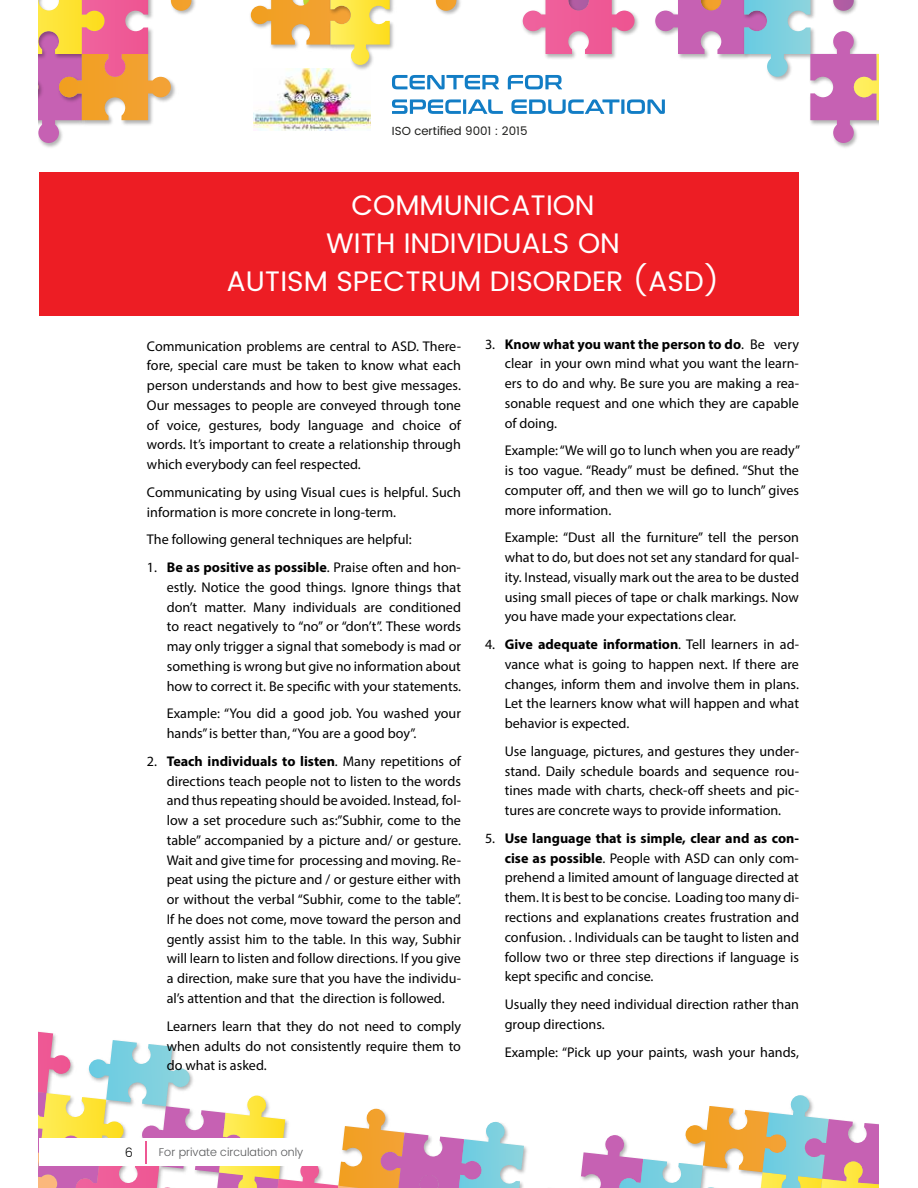
<style>
.page{position:relative;width:918px;height:1188px;background:#fff}
.page>*{position:absolute;margin:0;border:0;box-sizing:border-box;transform-origin:0 0}
.t1{font:28.2px/37.7px "Poppins";color:#fff;text-align:center}
.t2{font:14.1px/19.8px "Myriad Pro";color:#000;text-align:justify}
.t3{font:300 12.75px "Poppins";color:#000}
.t4{font:11.7px "Poppins";color:#1d1d1b}
.t5{font:300 11.25px "Poppins";color:#58595b}
.s1{font-weight:700}
</style>
<div class="page">
<svg style="left:39px;top:1032px;width:485px;height:156px"></svg>
<svg style="left:581px;top:1095px;width:298px;height:93px"></svg>
<svg style="left:39px;top:0;width:152px;height:143px"></svg>
<img style="left:836px;top:143px;width:18px;height:5px">
<svg style="left:251px;top:0;width:628px;height:143px"></svg>
<div style="left:39px;top:1139px;width:292px;height:27px;background:#fff"></div>
<hr style="left:145px;top:1141px;width:2px;height:22px;background:#ee5793">
<div style="left:39px;top:172px;width:760px;height:144px;background:#ed1d24"></div>
<p class="t4" style="left:392px;top:123px;width:137px">ISO certified 9001 : 2015</p>
<h1 class="t1" style="left:226px;top:188px;width:495px">COMMUNICATION<br>WITH INDIVIDUALS ON<br>AUTISM SPECTRUM DISORDER (ASD)</h1>
<p class="t2" style="left:147px;top:336px;width:316px">Communication problems are central to ASD. There&shy;fore, special care must be taken to know what each person understands and how to best give messages.<br>Our messages to people are conveyed through tone of voice, gestures, body language and choice of words. It’s important to create a relationship through which everybody can feel respected.</p>
<p class="t2" style="left:147px;top:482px;width:316px">Communicating by using Visual cues is helpful. Such information is more concrete in long-term.</p>
<p class="t2" style="left:147px;top:530px;width:266px">The following general techniques are helpful:</p>
<p class="t2" style="left:167px;top:557px;width:296px;text-indent:-20px">1. <span class="s1">Be as positive as possible</span>. Praise often and hon&shy;estly. Notice the good things. Ignore things that don’t matter. Many individuals are conditioned to react negatively to “no” or “don’t”. These words may only trigger a signal that somebody is mad or something is wrong but give no information about how to correct it. Be specific with your statements.</p>
<p class="t2" style="left:167px;top:704px;width:296px">Example: “You did a good job. You washed your hands” is better than, “You are a good boy”.</p>
<p class="t2" style="left:167px;top:751px;width:296px;text-indent:-20px">2. <span class="s1">Teach individuals to listen</span>. Many repetitions of directions teach people not to listen to the words and thus repeating should be avoided. Instead, fol&shy;low a set procedure such as:”Subhir, come to the table” accompanied by a picture and/ or gesture.<br>Wait and give time for processing and moving. Re&shy;peat using the picture and / or gesture either with or without the verbal “Subhir, come to the table”.<br>If he does not come, move toward the person and gently assist him to the table. In this way, Subhir will learn to listen and follow directions. If you give a direction, make sure that you have the individu&shy;al’s attention and that the direction is followed.</p>
<p class="t2" style="left:167px;top:1016px;width:296px">Learners learn that they do not need to comply when adults do not consistently require them to do what is asked.</p>
<p class="t2" style="left:505px;top:334px;width:296px;text-indent:-20px">3. <span class="s1">Know what you want the person to do</span>. Be very clear in your own mind what you want the learn&shy;ers to do and why. Be sure you are making a rea&shy;sonable request and one which they are capable of doing.</p>
<p class="t2" style="left:505px;top:441px;width:297px">Example: “We will go to lunch when you are ready” is too vague. “Ready” must be defined. “Shut the computer off, and then we will go to lunch” gives more information.</p>
<p class="t2" style="left:505px;top:528px;width:296px">Example: “Dust all the furniture” tell the person what to do, but does not set any standard for qual&shy;ity. Instead, visually mark out the area to be dusted using small pieces of tape or chalk markings. Now you have made your expectations clear.</p>
<p class="t2" style="left:505px;top:634px;width:296px;text-indent:-20px">4. <span class="s1">Give adequate information</span>. Tell learners in ad&shy;vance what is going to happen next. If there are changes, inform them and involve them in plans.<br>Let the learners know what will happen and what behavior is expected.</p>
<p class="t2" style="left:505px;top:741px;width:296px">Use language, pictures, and gestures they under&shy;stand. Daily schedule boards and sequence rou&shy;tines made with charts, check-off sheets and pic&shy;tures are concrete ways to provide information.</p>
<p class="t2" style="left:505px;top:828px;width:296px;text-indent:-20px">5. <span class="s1">Use language that is simple, clear and as con&shy;cise as possible</span>. People with ASD can only com&shy;prehend a limited amount of language directed at them. It is best to be concise. Loading too many di&shy;rections and explanations creates frustration and confusion. . Individuals can be taught to listen and follow two or three step directions if language is kept specific and concise.</p>
<p class="t2" style="left:505px;top:994px;width:296px">Usually they need individual direction rather than group directions.</p>
<p class="t2" style="left:505px;top:1042px;width:296px">Example: “Pick up your paints, wash your hands,</p>
<p class="t3" style="left:125px;top:1143px;width:10px">6</p>
<p class="t5" style="left:159px;top:1144px;width:146px">For private circulation only</p>
</div>
